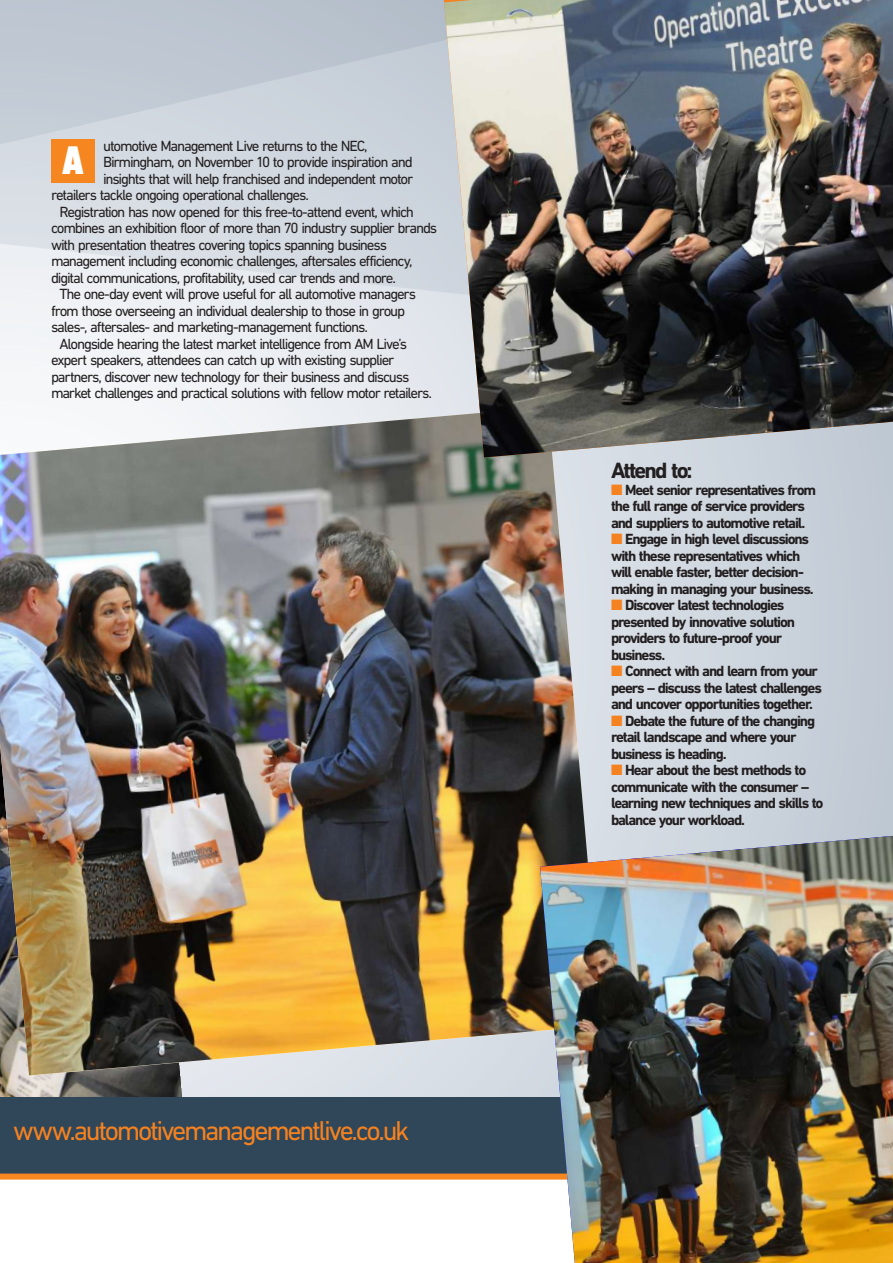
<style>
.page{position:relative;width:893px;height:1263px;background:#fff}
.page>*{position:absolute;margin:0;border:0;box-sizing:border-box;transform-origin:0 0}
.t1{font:900 condensed 40.8px "DIN Next LT Pro";color:#fff}
.t2{font:27.75px "DIN Next LT Pro";letter-spacing:-.085em;color:#f58220}
.t3{font:700 22.5px "DIN Next LT Pro";letter-spacing:-.09em;color:#231f20}
.t4{font:15px "DIN Next LT Pro";letter-spacing:-.08em;color:#231f20}
.t5{font:700 15px/16.5px "DIN Next LT Pro";letter-spacing:-.075em;color:#231f20}
.s1{color:#f58220}
</style>
<div class="page">
<div style="left:0;top:0;width:893px;height:1263px;background:linear-gradient(to right,#f9fafc,#c2cbd6)"></div>
<img style="left:0;top:1076px;width:182px;height:21px">
<div style="left:0;top:1097px;width:893px;height:152px;background:#304659"></div>
<svg style="left:0;top:343px;width:444px;height:14px;fill:#eef0f4"></svg>
<svg style="left:0;top:0;width:444px;height:343px"></svg>
<div style="left:0;top:1179px;width:893px;height:84px;background:#fff"></div>
<div style="left:0;top:1173px;width:893px;height:6px;background:#f58620"></div>
<img style="left:0;top:407px;width:602px;height:668px">
<img style="left:444px;top:0;width:449px;height:457px">
<img style="left:540px;top:836px;width:353px;height:427px">
<div style="left:51px;top:139px;width:44px;height:44px;background:#f58620"></div>
<p class="t4" style="left:103px;top:137px;width:266px">utomotive Management Live returns to the NEC,</p>
<p class="t4" style="left:103px;top:153px;width:311px">Birmingham, on November 10 to provide inspiration and</p>
<p class="t4" style="left:103px;top:170px;width:312px">insights that will help franchised and independent motor</p>
<p class="t4" style="left:51px;top:186px;width:260px">retailers tackle ongoing operational challenges.</p>
<p class="t4" style="left:60px;top:203px;width:356px">Registration has now opened for this free-to-attend event, which</p>
<p class="t4" style="left:51px;top:219px;width:388px">combines an exhibition floor of more than 70 industry supplier brands</p>
<p class="t4" style="left:51px;top:236px;width:338px">with presentation theatres covering topics spanning business</p>
<p class="t4" style="left:51px;top:252px;width:363px">management including economic challenges, aftersales efficiency,</p>
<p class="t4" style="left:51px;top:269px;width:346px">digital communications, profitability, used car trends and more.</p>
<p class="t4" style="left:60px;top:285px;width:358px">The one-day event will prove useful for all automotive managers</p>
<p class="t4" style="left:51px;top:302px;width:356px">from those overseeing an individual dealership to those in group</p>
<p class="t4" style="left:51px;top:318px;width:318px">sales-, aftersales- and marketing-management functions.</p>
<p class="t4" style="left:60px;top:335px;width:349px">Alongside hearing the latest market intelligence from AM Live’s</p>
<p class="t4" style="left:51px;top:351px;width:345px">expert speakers, attendees can catch up with existing supplier</p>
<p class="t4" style="left:51px;top:368px;width:360px">partners, discover new technology for their business and discuss</p>
<p class="t4" style="left:51px;top:384px;width:382px">market challenges and practical solutions with fellow motor retailers.</p>
<h1 class="t1" style="left:62px;top:137px;width:23px">A</h1>
<h2 class="t2" style="left:13px;top:1114px;width:398px">www.automotivemanagementlive.co.uk</h2>
<h3 class="t3" style="left:611px;top:458px;width:83px">Attend to:</h3>
<p class="t5" style="left:611px;top:481px;width:207px"><span class="s1">■</span> Meet senior representatives from the full range of service providers and suppliers to automotive retail.</p>
<p class="t5" style="left:611px;top:531px;width:204px"><span class="s1">■</span> Engage in high level discussions with these representatives which will enable faster, better decision&shy;making in managing your business.</p>
<p class="t5" style="left:611px;top:597px;width:186px"><span class="s1">■</span> Discover latest technologies presented by innovative solution providers to future-proof your business.</p>
<p class="t5" style="left:611px;top:663px;width:213px"><span class="s1">■</span> Connect with and learn from your peers – discuss the latest challenges and uncover opportunities together.</p>
<p class="t5" style="left:611px;top:712px;width:206px"><span class="s1">■</span> Debate the future of the changing retail landscape and where your business is heading.</p>
<p class="t5" style="left:611px;top:762px;width:214px"><span class="s1">■</span> Hear about the best methods to communicate with the consumer – learning new techniques and skills to balance your workload.</p>
</div>
